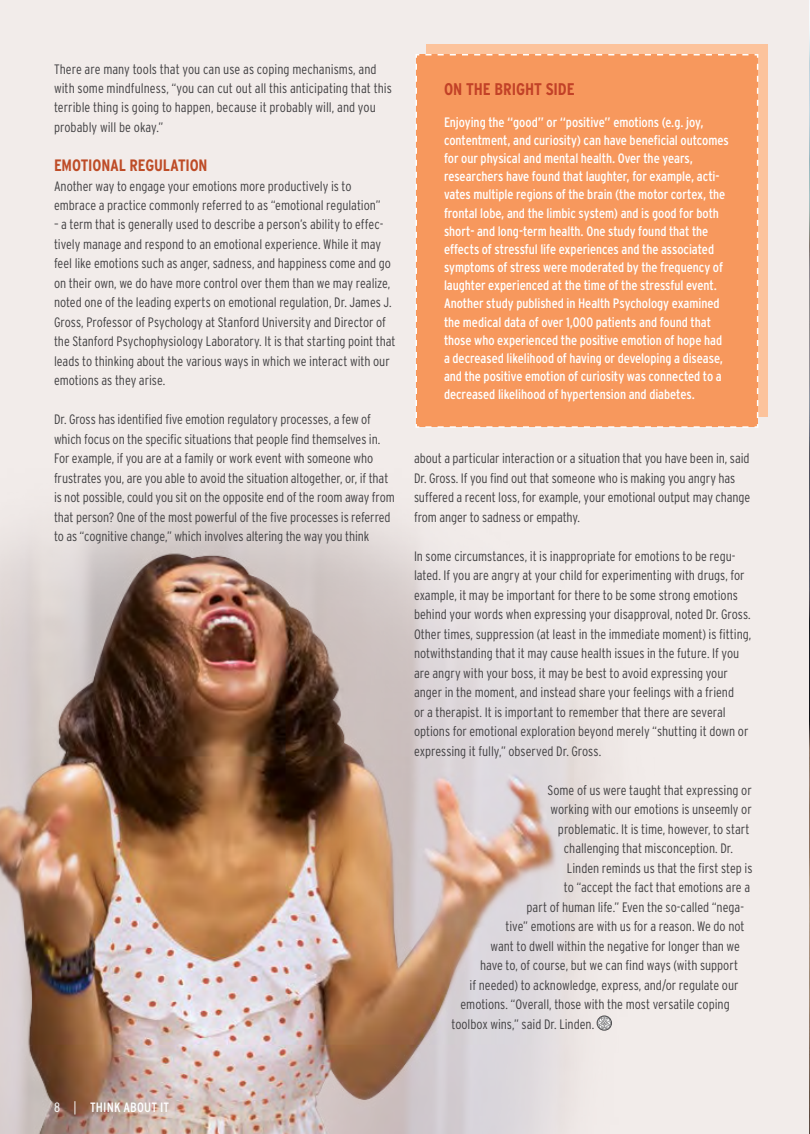
<style>
.page{position:relative;width:810px;height:1134px;background:#fff}
.page>*{position:absolute;margin:0;border:0;box-sizing:border-box;transform-origin:0 0}
.t1{font:700 condensed 16.8px "Interstate";letter-spacing:-.005em;color:#c24127}
.t2{font:700 condensed 16.5px "Interstate";letter-spacing:-.01em;color:#be4c27}
.t3{font:300 condensed 13.65px/19.5px "Interstate";letter-spacing:-.005em;color:#414042}
.t4{font:condensed 13.65px/18.1px "Interstate";letter-spacing:-.005em;color:#fff}
.t5{font:condensed 13.5px "Interstate";letter-spacing:.01em;color:#fff}
.s1{font-weight:300}
</style>
<div class="page">
<div style="left:0;top:0;width:809px;height:1134px;background:#f2ecea"></div>
<img style="left:0;top:491px;width:612px;height:643px">
<svg style="left:597px;top:1016px;width:14px;height:14px"></svg>
<div style="left:597px;top:1016px;width:15px;height:14px;border:1px solid #4d4d4f;border-radius:50%"></div>
<div style="left:427px;top:44px;width:341px;height:373px;background:#fcc39c"></div>
<img style="left:809px;top:0;width:1px;height:1134px">
<div style="left:416px;top:53px;width:343px;height:375px;background:#f7985d"></div>
<p class="t3" style="left:54px;top:59px;width:339px">There are many tools that you can use as coping mechanisms, and with some mindfulness, “you can cut out all this anticipating that this terrible thing is going to happen, because it probably will, and you probably will be okay.”</p>
<p class="t2" style="left:54px;top:155px;width:155px">EMOTIONAL REGULATION</p>
<p class="t3" style="left:54px;top:176px;width:328px">Another way to engage your emotions more productively is to embrace a practice commonly referred to as “emotional regulation”</p>
<p class="t3" style="left:54px;top:215px;width:343px">– a term that is generally used to describe a person’s ability to effec&shy;tively manage and respond to an emotional experience. While it may feel like emotions such as anger, sadness, and happiness come and go on their own, we do have more control over them than we may realize, noted one of the leading experts on emotional regulation, Dr. James J.<br>Gross, Professor of Psychology at Stanford University and Director of the Stanford Psychophysiology Laboratory. It is that starting point that leads to thinking about the various ways in which we interact with our emotions as they arise.</p>
<p class="t3" style="left:54px;top:410px;width:342px">Dr. Gross has identified five emotion regulatory processes, a few of which focus on the specific situations that people find themselves in.<br>For example, if you are at a family or work event with someone who frustrates you, are you able to avoid the situation altogether, or, if that is not possible, could you sit on the opposite end of the room away from that person? One of the most powerful of the five processes is referred to as “cognitive change,” which involves altering the way you think</p>
<p class="t1" style="left:444px;top:80px;width:132px">ON THE BRIGHT SIDE</p>
<p class="t4" style="left:444px;top:113px;width:286px">Enjoying the “good” or “positive” emotions (e.g. joy, contentment, and curiosity) can have beneficial outcomes for our physical and mental health. Over the years, researchers have found that laughter, for example, acti&shy;vates multiple regions of the brain (the motor cortex, the frontal lobe, and the limbic system) and is good for both short- and long-term health. One study found that the effects of stressful life experiences and the associated symptoms of stress were moderated by the frequency of laughter experienced at the time of the stressful event.<br>Another study published in Health Psychology examined the medical data of over 1,000 patients and found that those who experienced the positive emotion of hope had a decreased likelihood of having or developing a disease, and the positive emotion of curiosity was connected to a decreased likelihood of hypertension and diabetes.</p>
<p class="t3" style="left:414px;top:449px;width:338px">about a particular interaction or a situation that you have been in, said Dr. Gross. If you find out that someone who is making you angry has suffered a recent loss, for example, your emotional output may change from anger to sadness or empathy.</p>
<p class="t3" style="left:414px;top:546px;width:339px">In some circumstances, it is inappropriate for emotions to be regu&shy;lated. If you are angry at your child for experimenting with drugs, for example, it may be important for there to be some strong emotions behind your words when expressing your disapproval, noted Dr. Gross.<br>Other times, suppression (at least in the immediate moment) is fitting, notwithstanding that it may cause health issues in the future. If you are angry with your boss, it may be best to avoid expressing your anger in the moment, and instead share your feelings with a friend<br>or a therapist. It is important to remember that there are several options for emotional exploration beyond merely “shutting it down or expressing it fully,” observed Dr. Gross.</p>
<p class="t3" style="left:548px;top:780px;width:206px">Some of us were taught that expressing or</p>
<p class="t3" style="left:550px;top:800px;width:203px">working with our emotions is unseemly or</p>
<p class="t3" style="left:558px;top:819px;width:193px">problematic. It is time, however, to start</p>
<p class="t3" style="left:564px;top:839px;width:171px">challenging that misconception. Dr.</p>
<p class="t3" style="left:567px;top:858px;width:187px">Linden reminds us that the first step is</p>
<p class="t3" style="left:564px;top:878px;width:188px">to “accept the fact that emotions are a</p>
<p class="t3" style="left:527px;top:897px;width:219px">part of human life.” Even the so-called “nega-</p>
<p class="t3" style="left:506px;top:917px;width:241px">tive” emotions are with us for a reason. We do not</p>
<p class="t3" style="left:491px;top:936px;width:251px">want to dwell within the negative for longer than we</p>
<p class="t3" style="left:480px;top:956px;width:260px">have to, of course, but we can find ways (with support</p>
<p class="t3" style="left:470px;top:975px;width:271px">if needed) to acknowledge, express, and/or regulate our</p>
<p class="t3" style="left:461px;top:995px;width:271px">emotions. “Overall, those with the most versatile coping</p>
<p class="t3" style="left:452px;top:1014px;width:144px">toolbox wins,” said Dr. Linden.</p>
<p class="t5" style="left:54px;top:1099px;width:117px"><span class="s1">8 |</span> THINK ABOUT IT</p>
</div>
